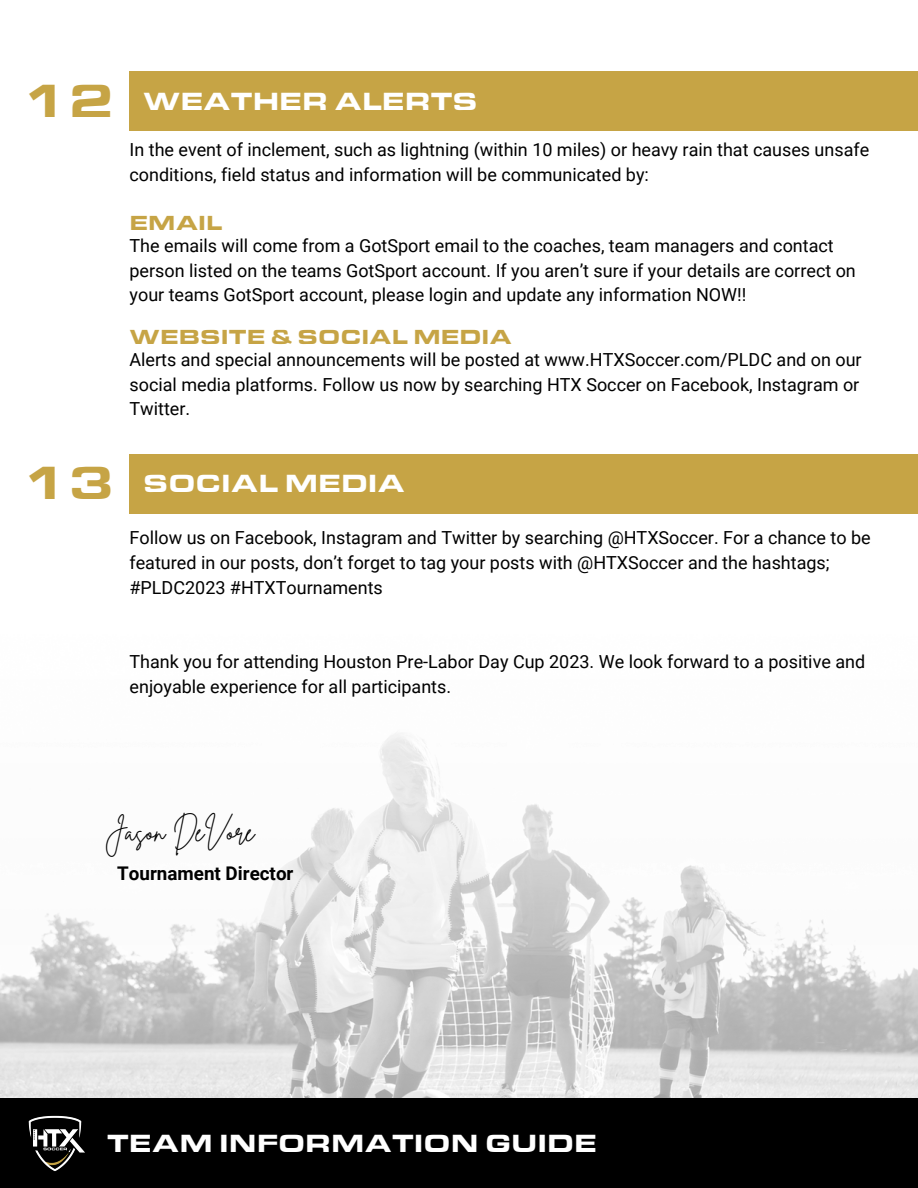
<style>
.page{position:relative;width:918px;height:1188px;background:#fff}
.page>*{position:absolute;margin:0;border:0;box-sizing:border-box;transform-origin:0 0}
.t1{font:900 48px "Eurostile Extended";color:#c6a445}
.t2{font:27px "Brittany Signature";color:#000}
.t3{font:900 25.65px "Eurostile Extended";color:#fff}
.t4{font:900 21px "Eurostile Extended";color:#c6a445}
.t5{font:700 18.9px "Roboto";color:#000}
.t6{font:18px/24.8px "Roboto";color:#000}
</style>
<div class="page">
<img style="left:0;top:733px;width:918px;height:366px">
<div style="left:0;top:1099px;width:918px;height:89px;background:#000"></div>
<div style="left:130px;top:72px;width:788px;height:59px;background:#c6a445"></div>
<div style="left:130px;top:454px;width:788px;height:59px;background:#c6a445"></div>
<img style="left:28px;top:1115px;width:57px;height:57px">
<p class="t1" style="left:23px;top:73px;width:93px">12</p>
<p class="t3" style="left:143px;top:86px;width:336px">WEATHER ALERTS</p>
<p class="t6" style="left:130px;top:138px;width:741px">In the event of inclement, such as lightning (within 10 miles) or heavy rain that causes unsafe conditions, field status and information will be communicated by:</p>
<p class="t4" style="left:130px;top:211px;width:94px">EMAIL</p>
<p class="t6" style="left:130px;top:233px;width:728px">The emails will come from a GotSport email to the coaches, team managers and contact person listed on the teams GotSport account. If you aren’t sure if your details are correct on your teams GotSport account, please login and update any information NOW!!</p>
<p class="t4" style="left:130px;top:324px;width:384px">WEBSITE &amp; SOCIAL MEDIA</p>
<p class="t6" style="left:130px;top:347px;width:734px">Alerts and special announcements will be posted at www.HTXSoccer.com/PLDC and on our social media platforms. Follow us now by searching HTX Soccer on Facebook, Instagram or<br>Twitter.</p>
<p class="t1" style="left:23px;top:455px;width:93px">13</p>
<p class="t3" style="left:143px;top:468px;width:263px">SOCIAL MEDIA</p>
<p class="t6" style="left:130px;top:526px;width:743px">Follow us on Facebook, Instagram and Twitter by searching @HTXSoccer. For a chance to be featured in our posts, don’t forget to tag your posts with @HTXSoccer and the hashtags; #PLDC2023 #HTXTournaments</p>
<p class="t6" style="left:130px;top:650px;width:737px">Thank you for attending Houston Pre-Labor Day Cup 2023. We look forward to a positive and enjoyable experience for all participants.</p>
<p class="t2" style="left:105px;top:815px;width:151px">Jason DeVore</p>
<p class="t5" style="left:117px;top:863px;width:178px">Tournament Director</p>
<p class="t3" style="left:107px;top:1128px;width:491px">TEAM INFORMATION GUIDE</p>
</div>
